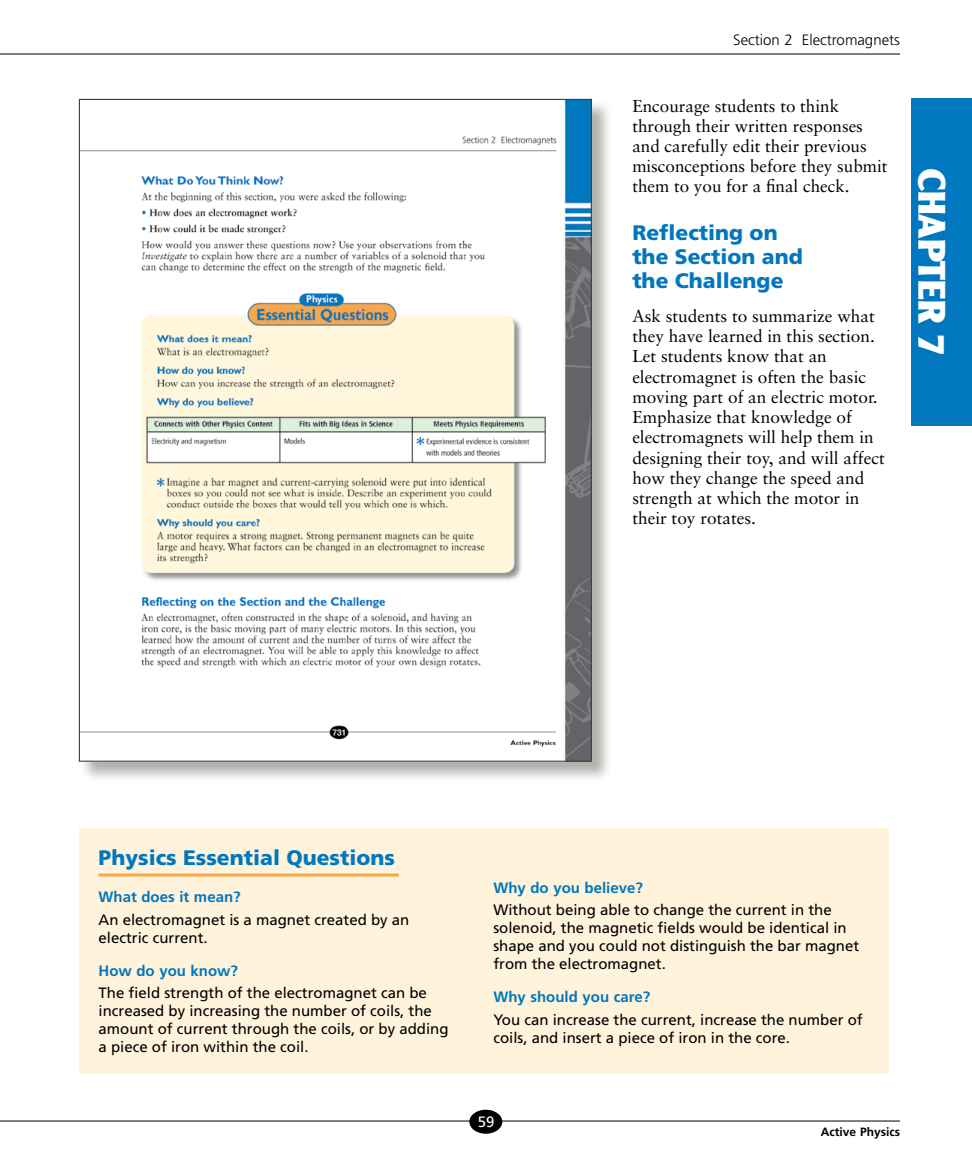
<style>
.page{position:relative;width:972px;height:1175px;background:#fff}
.page>*{position:absolute;margin:0;border:0;box-sizing:border-box;transform-origin:0 0}
.t1{font:900 37.5px "Clearface Gothic LH";color:#fff}
.t2{font:900 21px/24px "Frutiger";color:#0077be}
.t3{font:17.25px/20.2px "Sabon";color:#000}
.t4{font:15px/18px "Frutiger";color:#000}
.t5{font:700 15px "Frutiger";color:#0077be}
.t6{font:300 15px "Frutiger";color:#000}
.t7{font:15px "Frutiger";color:#fff}
.t8{font:700 12px "Frutiger";color:#000}
</style>
<div class="page">
<hr style="left:0;top:1120px;width:900px;height:1px;background:#000">
<hr style="left:0;top:54px;width:900px;height:1px;background:#000">
<div style="left:469px;top:1109px;width:33px;height:24px;background:#000;border-radius:50%"></div>
<div style="left:911px;top:99px;width:61px;height:327px;background:#0077be"></div>
<div style="left:79px;top:99px;width:533px;height:683px;background:#413f35;opacity:.41"></div>
<img style="left:81px;top:101px;width:509px;height:658px">
<div style="left:79px;top:828px;width:810px;height:245px;background:#fff4db"></div>
<hr style="left:99px;top:873px;width:300px;height:3px;background:#faa74a">
<p class="t6" style="left:733px;top:31px;width:168px">Section 2 Electromagnets</p>
<p class="t3" style="left:632px;top:96px;width:257px">Encourage students to think through their written responses and carefully edit their previous misconceptions before they submit them to you for a final check.</p>
<h2 class="t2" style="left:632px;top:220px;width:172px">Reflecting on the Section and the Challenge</h2>
<p class="t3" style="left:632px;top:305px;width:254px">Ask students to summarize what they have learned in this section.<br>Let students know that an electromagnet is often the basic moving part of an electric motor.<br>Emphasize that knowledge of electromagnets will help them in designing their toy, and will affect how they change the speed and strength at which the motor in their toy rotates.</p>
<h1 class="t1" style="left:955px;top:168px;width:190px;rotate:90deg">CHAPTER 7</h1>
<h2 class="t2" style="left:99px;top:844px;width:298px">Physics Essential Questions</h2>
<p class="t5" style="left:99px;top:888px;width:144px">What does it mean?</p>
<p class="t4" style="left:99px;top:910px;width:312px">An electromagnet is a magnet created by an electric current.</p>
<p class="t5" style="left:99px;top:961px;width:141px">How do you know?</p>
<p class="t4" style="left:99px;top:983px;width:352px">The field strength of the electromagnet can be increased by increasing the number of coils, the amount of current through the coils, or by adding a piece of iron within the coil.</p>
<p class="t5" style="left:493px;top:878px;width:151px">Why do you believe?</p>
<p class="t4" style="left:493px;top:901px;width:367px">Without being able to change the current in the solenoid, the magnetic fields would be identical in shape and you could not distinguish the bar magnet from the electromagnet.</p>
<p class="t5" style="left:493px;top:988px;width:158px">Why should you care?</p>
<p class="t4" style="left:493px;top:1010px;width:371px">You can increase the current, increase the number of coils, and insert a piece of iron in the core.</p>
<p class="t7" style="left:478px;top:1112px;width:18px">59</p>
<p class="t8" style="left:821px;top:1124px;width:81px">Active Physics</p>
</div>
